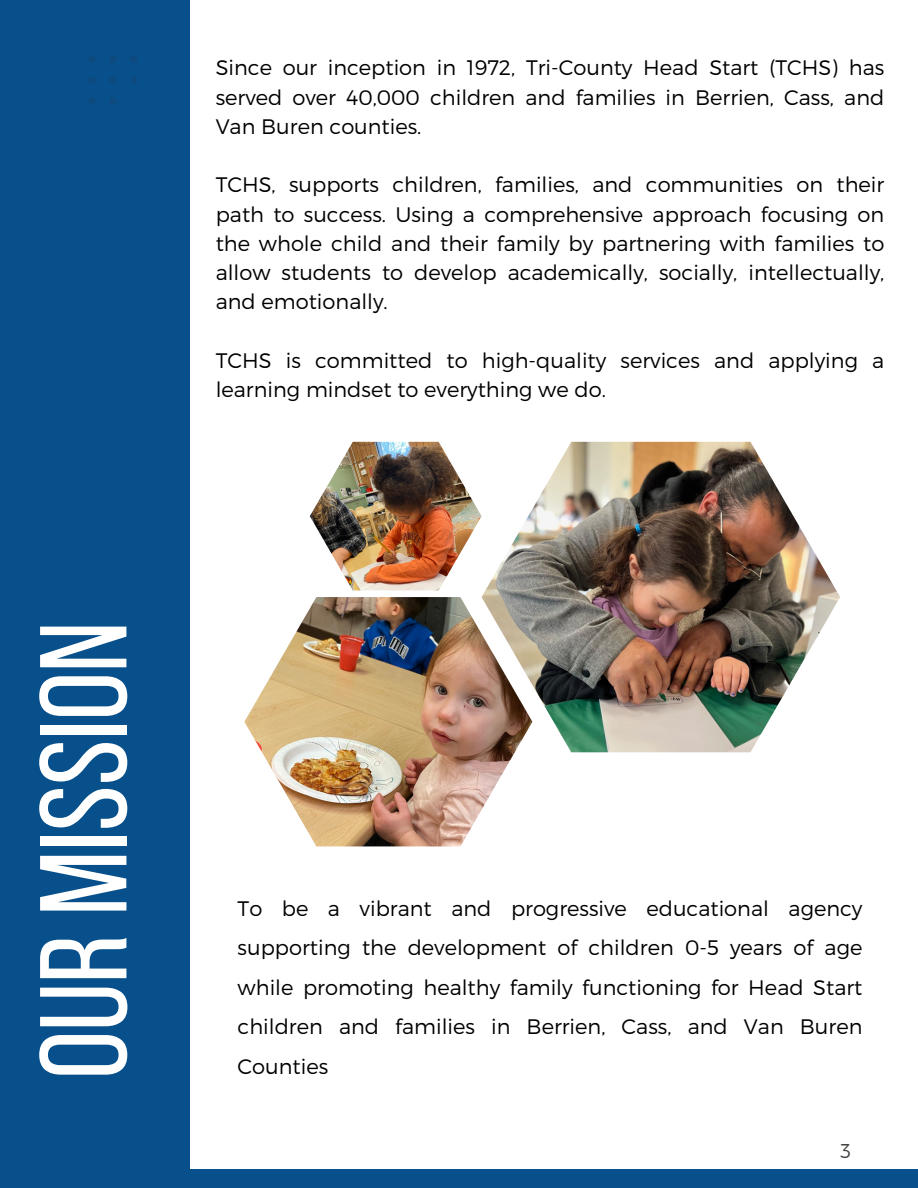
<style>
.page{position:relative;width:918px;height:1188px;background:#fff}
.page>*{position:absolute;margin:0;border:0;box-sizing:border-box;transform-origin:0 0}
.t1{font:123.3px "Bebas Neue";color:#fff}
.t2{font:300 21px/29.2px "Montserrat";color:#000;text-align:justify}
.t3{font:300 20.1px "Montserrat";color:#444440}
</style>
<div class="page">
<div style="left:0;top:0;width:190px;height:1188px;background:#07508b"></div>
<img style="left:482px;top:442px;width:358px;height:310px">
<img style="left:244px;top:597px;width:288px;height:249px">
<img style="left:310px;top:442px;width:171px;height:149px">
<svg style="left:88px;top:56px;width:49px;height:49px"></svg>
<div style="left:11px;top:1170px;width:907px;height:18px;background:#07508b"></div>
<p class="t2" style="left:216px;top:52px;width:670px">Since our inception in 1972, Tri-County Head Start (TCHS) has served over 40,000 children and families in Berrien, Cass, and Van Buren counties.</p>
<p class="t2" style="left:216px;top:169px;width:670px">TCHS, supports children, families, and communities on their path to success. Using a comprehensive approach focusing on the whole child and their family by partnering with families to allow students to develop academically, socially, intellectually, and emotionally.</p>
<p class="t2" style="left:216px;top:345px;width:670px">TCHS is committed to high-quality services and applying a learning mindset to everything we do.</p>
<p class="t1" style="left:34px;top:1079px;width:459px;rotate:-90deg">OurMission</p>
<p class="t2" style="left:238px;top:888px;width:626px;line-height:39.3px">To be a vibrant and progressive educational agency supporting the development of children 0-5 years of age while promoting healthy family functioning for Head Start children and families in Berrien, Cass, and Van Buren Counties</p>
<p class="t3" style="left:841px;top:1137px;width:12px">3</p>
</div>
